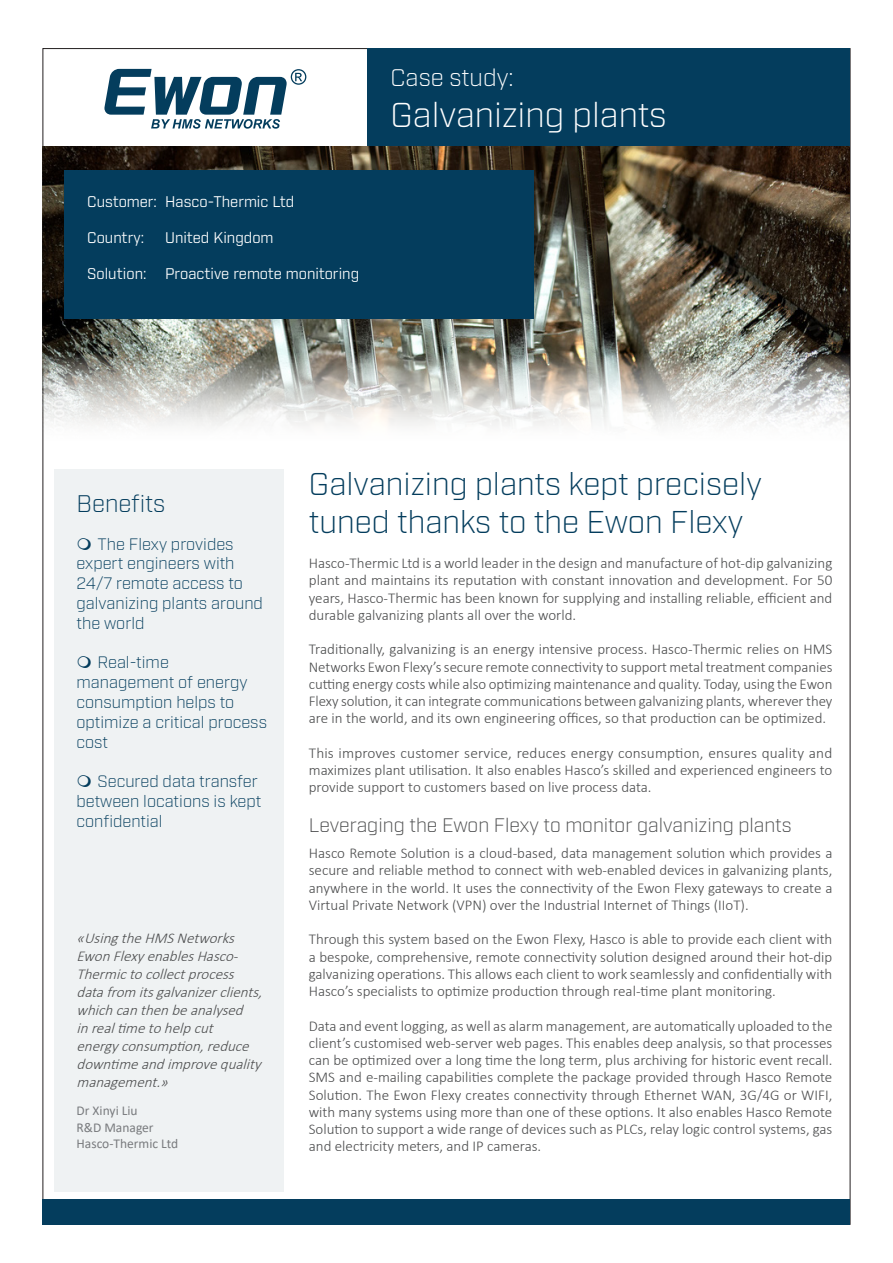
<style>
.page{position:relative;width:893px;height:1263px;background:#fff}
.page>*{position:absolute;margin:0;border:0;box-sizing:border-box;transform-origin:0 0}
.t1{font:300 34.5px "Industry";color:#fff}
._01_corps_de_texte{font:300 31.5px/37.8px "Industry";color:#043d5d}
.t2{font:300 24px "Industry";color:#fff}
._01_corps_de_texte-2{font:300 24px "Industry";color:#043d5d}
._01_corps_de_texte-3{font:300 19.5px "Industry";color:#4b4c4d}
._01_corps_de_texte-4{font:300 16.5px/19.8px "Industry";color:#043d5d}
._01_corps_de_texte-5{font:300 15px/17.2px "Calibri";color:#4b4c4d;text-align:justify}
._01_corps_de_texte-6{font:italic 300 15px/18px "Calibri";color:#4b4c4d}
._01_corps_de_texte-7{font:15px "Industry";color:#fff}
._01_corps_de_texte-8{font:13.5px "Calibri";color:#797b7e}
</style>
<div class="page">
<img style="left:43px;top:146px;width:806px;height:300px">
<svg style="left:104px;top:69px;width:202px;height:60px"></svg>
<div style="left:367px;top:48px;width:483px;height:98px;background:#043d5d"></div>
<div style="left:64px;top:170px;width:470px;height:149px;background:#043d5d"></div>
<div style="left:54px;top:469px;width:230px;height:723px;background:#eff2f3"></div>
<div style="left:43px;top:1199px;width:807px;height:26px;background:#043d5d"></div>
<p class="_01_corps_de_texte-7" style="left:87px;top:192px;width:209px">Customer: Hasco-Thermic Ltd</p>
<p class="_01_corps_de_texte-7" style="left:87px;top:228px;width:59px">Country:</p>
<p class="_01_corps_de_texte-7" style="left:165px;top:228px;width:110px">United Kingdom</p>
<p class="_01_corps_de_texte-7" style="left:87px;top:264px;width:274px">Solution: Proactive remote monitoring</p>
<p class="t2" style="left:390px;top:63px;width:125px">Case study:</p>
<p class="t1" style="left:390px;top:94px;width:278px">Galvanizing plants</p>
<p class="_01_corps_de_texte-2" style="left:77px;top:489px;width:90px">Benefits</p>
<p class="_01_corps_de_texte-4" style="left:77px;top:534px;width:188px;text-indent:21px">The Flexy provides expert engineers with<br>24/7 remote access to galvanizing plants around the world</p>
<p class="_01_corps_de_texte-4" style="left:77px;top:653px;width:192px;text-indent:21px">Real-time management of energy consumption helps to optimize a critical process cost</p>
<p class="_01_corps_de_texte-4" style="left:77px;top:772px;width:186px;text-indent:21px">Secured data transfer between locations is kept confidential</p>
<p class="_01_corps_de_texte-6" style="left:77px;top:928px;width:192px">«UsingtheHMSNetworks<br>EwonFlexyenablesHasco-<br>Thermictocollectprocess datafrom itsgalvanizerclients, whichcanthenbeanalysed inrealtimetohelpcut energyconsumption,reduce downtimeandimprovequality management.»</p>
<p class="_01_corps_de_texte-8" style="left:77px;top:1101px;width:63px">Dr Xinyi Liu</p>
<p class="_01_corps_de_texte-8" style="left:77px;top:1118px;width:79px">R&amp;D Manager</p>
<p class="_01_corps_de_texte-8" style="left:77px;top:1134px;width:103px">Hasco-Thermic Ltd</p>
<p class="_01_corps_de_texte" style="left:309px;top:465px;width:454px">Galvanizing plants kept precisely tuned thanks to the Ewon Flexy</p>
<p class="_01_corps_de_texte-5" style="left:309px;top:554px;width:525px">Hasco-Thermic Ltd is a world leader in the design and manufacture of hot-dip galvanizing plant and maintains its reputation with constant innovation and development. For 50 years, Hasco-Thermic has been known for supplying and installing reliable, efficient and durable galvanizing plants all over the world.</p>
<p class="_01_corps_de_texte-5" style="left:309px;top:641px;width:525px">Traditionally, galvanizing is an energy intensive process. Hasco-Thermic relies on HMS Networks Ewon Flexy’s secure remote connectivity to support metal treatment companies cutting energy costs while also optimizing maintenance and quality. Today, using the Ewon Flexy solution, it can integrate communications between galvanizing plants, wherever they are in the world, and its own engineering offices, so that production can be optimized.</p>
<p class="_01_corps_de_texte-5" style="left:309px;top:744px;width:525px">This improves customer service, reduces energy consumption, ensures quality and maximizes plant utilisation. It also enables Hasco’s skilled and experienced engineers to provide support to customers based on live process data.</p>
<p class="_01_corps_de_texte-3" style="left:309px;top:814px;width:484px">Leveraging the Ewon Flexy to monitor galvanizing plants</p>
<p class="_01_corps_de_texte-5" style="left:309px;top:844px;width:525px">Hasco Remote Solution is a cloud-based, data management solution which provides a secure and reliable method to connect with web-enabled devices in galvanizing plants, anywhere in the world. It uses the connectivity of the Ewon Flexy gateways to create a Virtual Private Network (VPN) over the Industrial Internet of Things (IIoT).</p>
<p class="_01_corps_de_texte-5" style="left:309px;top:930px;width:525px">Through this system based on the Ewon Flexy, Hasco is able to provide each client with a bespoke, comprehensive, remote connectivity solution designed around their hot-dip galvanizing operations. This allows each client to work seamlessly and confidentially with Hasco’s specialists to optimize production through real-time plant monitoring.</p>
<p class="_01_corps_de_texte-5" style="left:309px;top:1017px;width:525px">Data and event logging, as well as alarm management, are automatically uploaded to the client’s customised web-server web pages. This enables deep analysis, so that processes can be optimized over a long time the long term, plus archiving for historic event recall.<br>SMS and e-mailing capabilities complete the package provided through Hasco Remote Solution. The Ewon Flexy creates connectivity through Ethernet WAN, 3G/4G or WIFI, with many systems using more than one of these options. It also enables Hasco Remote Solution to support a wide range of devices such as PLCs, relay logic control systems, gas and electricity meters, and IP cameras.</p>
</div>
